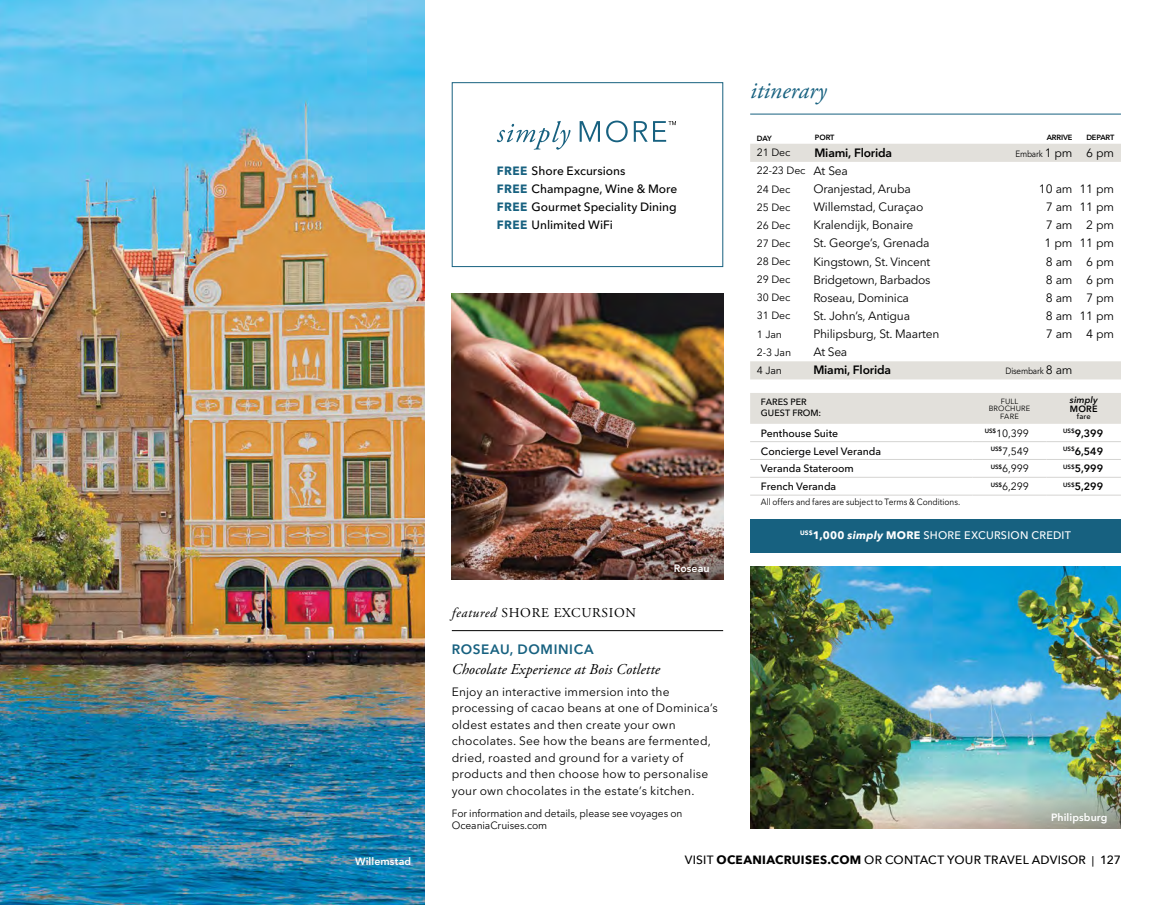
<style>
.page{position:relative;width:1175px;height:905px;background:#fff}
.page>*{position:absolute;margin:0;border:0;box-sizing:border-box;transform-origin:0 0}
.t1{font:italic 24px "Adobe Garamond Pro";color:#176180}
.t2{font:italic 15px "Adobe Garamond Pro";letter-spacing:.01em;color:#000}
.t3{font:13.5px "Adobe Garamond Pro";letter-spacing:.05em;color:#000}
.t4{font:600 13.5px "Avenir Next LT Pro";letter-spacing:.045em;color:#176180}
.t5{font:12px/16.5px "Avenir Next LT Pro";letter-spacing:.01em;color:#000}
.t6{font:12px "Avenir Next LT Pro";letter-spacing:-.015em;color:#000}
.t7{font:500 12px/18px "Avenir Next LT Pro";color:#000}
.t8{font:500 12px "Avenir Next";letter-spacing:.02em;color:#000}
.t9{font:600 12px "Avenir Next LT Pro";letter-spacing:-.015em;color:#000}
.t10{font:12px "Avenir Next LT Pro";letter-spacing:-.025em;color:#000}
.t11{font:500 10.8px "Avenir Next LT Pro";letter-spacing:.025em;color:#fff}
.t12{font:10.5px/12px "Avenir Next LT Pro";letter-spacing:-.01em;color:#000}
.t13{font:500 10.5px "Avenir Next LT Pro";letter-spacing:-.005em;color:#000}
.t14{font:600 10.5px "Avenir Next LT Pro";letter-spacing:.01em;color:#fff}
.t15{font:600 10.5px "Avenir Next LT Pro";color:#000}
.t16{font:9px "Avenir Next LT Pro";letter-spacing:-.01em;color:#000;scale:.92 1}
.t17{font:9px "Avenir Next LT Pro";letter-spacing:-.01em;color:#000;scale:.9 1}
.t18{font:500 9px/10.6px "Avenir Next LT Pro";letter-spacing:.005em;color:#000}
.t19{font:italic 600 9px "Avenir Next LT Pro";letter-spacing:.015em;color:#000}
.t20{font:600 9px "Avenir Next LT Pro";color:#000}
.t21{font:600 7.5px "Avenir Next LT Pro";letter-spacing:-.015em;color:#000}
.t22{font:7.5px/7.5px "Avenir Next LT Pro";letter-spacing:.02em;color:#000;text-align:center}
.t23{font:500 7.5px "Avenir Next LT Pro";color:#000}
.s1{font-weight:700;color:#176180}
.s2{font-style:italic}
.s3{font-size:12px}
.s4{font-weight:700}
.s5{font-weight:700;font-style:italic}
.s6{font-size:10.5px}
</style>
<div class="page">
<hr style="left:750px;top:114px;width:370px;height:1px;background:#176180">
<hr style="left:452px;top:630px;width:271px;height:1px;background:#000">
<div style="left:452px;top:82px;width:271px;height:185px;border:1px solid #176180"></div>
<svg style="left:497px;top:121px;width:179px;height:29px"></svg>
<img style="left:452px;top:294px;width:271px;height:232px">
<img style="left:452px;top:526px;width:271px;height:54px">
<img style="left:750px;top:566px;width:370px;height:199px">
<img style="left:750px;top:765px;width:370px;height:63px">
<svg style="left:750px;top:144px;width:371px;height:235px"></svg>
<div style="left:750px;top:519px;width:370px;height:34px;background:#176180"></div>
<img style="left:0;top:0;width:425px;height:904px">
<div style="left:750px;top:393px;width:370px;height:31px;background:#e2e0db"></div>
<hr style="left:750px;top:441px;width:222px;height:1px;background:#d5d4d2">
<hr style="left:972px;top:441px;width:74px;height:1px;background:#d5d4d2">
<hr style="left:1046px;top:441px;width:74px;height:1px;background:#d5d4d2">
<hr style="left:750px;top:459px;width:222px;height:1px;background:#d5d4d2">
<hr style="left:972px;top:459px;width:74px;height:1px;background:#d5d4d2">
<hr style="left:1046px;top:459px;width:74px;height:1px;background:#d5d4d2">
<hr style="left:750px;top:477px;width:222px;height:1px;background:#d5d4d2">
<hr style="left:972px;top:477px;width:74px;height:1px;background:#d5d4d2">
<hr style="left:1046px;top:477px;width:74px;height:1px;background:#d5d4d2">
<hr style="left:750px;top:495px;width:222px;height:1px;background:#d5d4d2">
<hr style="left:972px;top:495px;width:74px;height:1px;background:#d5d4d2">
<hr style="left:1046px;top:495px;width:74px;height:1px;background:#d5d4d2">
<p class="t14" style="left:355px;top:854px;width:58px">Willemstad</p>
<p class="t7" style="left:497px;top:161px;width:182px"><span class="s1">FREE</span> Shore Excursions<br><span class="s1">FREE</span> Champagne, Wine &amp; More<br><span class="s1">FREE</span> Gourmet Speciality Dining<br><span class="s1">FREE</span> Unlimited WiFi</p>
<p class="t3" style="left:452px;top:604px;width:186px"><span class="s2">featured</span> SHORE EXCURSION</p>
<p class="t14" style="left:673px;top:562px;width:37px">Roseau</p>
<p class="t4" style="left:452px;top:641px;width:143px">ROSEAU, DOMINICA</p>
<p class="t2" style="left:452px;top:659px;width:210px">Chocolate Experience at Bois Cotlette</p>
<p class="t5" style="left:452px;top:683px;width:268px">Enjoy an interactive immersion into the processing of cacao beans at one of Dominica’s oldest estates and then create your own chocolates. See how the beans are fermented, dried, roasted and ground for a variety of products and then choose how to personalise your own chocolates in the estate’s kitchen.</p>
<p class="t12" style="left:452px;top:807px;width:232px">For information and details, please see voyages on<br>OceaniaCruises.com</p>
<h1 class="t1" style="left:750px;top:76px;width:78px">itinerary</h1>
<p class="t21" style="left:757px;top:133px;width:16px">DAY</p>
<p class="t21" style="left:815px;top:133px;width:21px">PORT</p>
<p class="t21" style="left:1046px;top:133px;width:27px">ARRIVE</p>
<p class="t21" style="left:1086px;top:133px;width:30px">DEPART</p>
<p class="t12" style="left:757px;top:147px;width:35px">21 Dec</p>
<p class="t9" style="left:814px;top:145px;width:79px">Miami, Florida</p>
<p class="t17" style="left:1015px;top:148px;width:111px">Embark <span class="s3">1 pm 6 pm</span></p>
<p class="t12" style="left:757px;top:162px;width:92px;line-height:18.1px">22-23 Dec <span class="s3">At Sea<br></span>24 Dec</p>
<p class="t6" style="left:813px;top:182px;width:99px">Oranjestad, Aruba</p>
<p class="t5" style="left:1039px;top:181px;width:77px">10 am 11 pm</p>
<p class="t12" style="left:757px;top:201px;width:35px">25 Dec</p>
<p class="t6" style="left:813px;top:200px;width:112px">Willemstad, Curaçao</p>
<p class="t5" style="left:1045px;top:199px;width:70px">7 am 11 pm</p>
<p class="t12" style="left:757px;top:219px;width:35px">26 Dec</p>
<p class="t6" style="left:813px;top:218px;width:101px">Kralendijk, Bonaire</p>
<p class="t5" style="left:1045px;top:217px;width:70px">7 am 2 pm</p>
<p class="t12" style="left:757px;top:237px;width:35px">27 Dec</p>
<p class="t6" style="left:813px;top:236px;width:118px">St. George’s, Grenada</p>
<p class="t5" style="left:1044px;top:235px;width:71px">1 pm 11 pm</p>
<p class="t12" style="left:757px;top:255px;width:35px">28 Dec</p>
<p class="t6" style="left:813px;top:254px;width:118px">Kingstown, St. Vincent</p>
<p class="t5" style="left:1045px;top:253px;width:70px">8 am 6 pm</p>
<p class="t12" style="left:757px;top:273px;width:35px">29 Dec</p>
<p class="t10" style="left:813px;top:272px;width:119px">Bridgetown, Barbados</p>
<p class="t5" style="left:1045px;top:271px;width:70px">8 am 6 pm</p>
<p class="t12" style="left:757px;top:291px;width:35px">30 Dec</p>
<p class="t6" style="left:813px;top:290px;width:97px">Roseau, Dominica</p>
<p class="t5" style="left:1045px;top:289px;width:70px">8 am 7 pm</p>
<p class="t12" style="left:757px;top:310px;width:35px">31 Dec</p>
<p class="t6" style="left:813px;top:308px;width:98px">St. John’s, Antigua</p>
<p class="t5" style="left:1045px;top:307px;width:70px">8 am 11 pm</p>
<p class="t12" style="left:757px;top:328px;width:27px">1 Jan</p>
<p class="t6" style="left:813px;top:327px;width:127px">Philipsburg, St. Maarten</p>
<p class="t5" style="left:1045px;top:326px;width:70px">7 am 4 pm</p>
<p class="t12" style="left:757px;top:346px;width:36px">2-3 Jan</p>
<p class="t5" style="left:813px;top:344px;width:35px">At Sea</p>
<p class="t12" style="left:757px;top:364px;width:27px">4 Jan</p>
<p class="t9" style="left:813px;top:363px;width:79px">Miami, Florida</p>
<p class="t17" style="left:1005px;top:366px;width:76px">Disembark <span class="s3">8 am</span></p>
<p class="t18" style="left:761px;top:397px;width:62px">FARES PER<br>GUEST FROM:</p>
<p class="t22" style="left:988px;top:397px;width:43px">FULL<br>BROCHURE<br>FARE</p>
<p class="t19" style="left:1069px;top:394px;width:29px">simply</p>
<p class="t20" style="left:1070px;top:403px;width:29px">MORE</p>
<p class="t23" style="left:1076px;top:412px;width:15px">fare</p>
<p class="t13" style="left:761px;top:426px;width:79px">Penthouse Suite</p>
<p class="t12" style="left:984px;top:427px;width:46px"><sup>US$</sup>10,399</p>
<p class="t15" style="left:1063px;top:426px;width:41px"><sup>US$</sup>9,399</p>
<p class="t13" style="left:761px;top:444px;width:122px">Concierge Level Veranda</p>
<p class="t12" style="left:990px;top:445px;width:40px"><sup>US$</sup>7,549</p>
<p class="t15" style="left:1063px;top:444px;width:41px"><sup>US$</sup>6,549</p>
<p class="t13" style="left:761px;top:462px;width:94px">Veranda Stateroom</p>
<p class="t12" style="left:990px;top:462px;width:40px"><sup>US$</sup>6,999</p>
<p class="t15" style="left:1063px;top:462px;width:41px"><sup>US$</sup>5,999</p>
<p class="t13" style="left:761px;top:480px;width:77px">French Veranda</p>
<p class="t12" style="left:990px;top:480px;width:40px"><sup>US$</sup>6,299</p>
<p class="t15" style="left:1063px;top:480px;width:41px"><sup>US$</sup>5,299</p>
<p class="t16" style="left:761px;top:497px;width:218px">All offers and fares are subject to Terms &amp; Conditions.</p>
<p class="t11" style="left:800px;top:528px;width:272px"><sup>US$</sup><span class="s4">1,000</span> <span class="s5">simply</span> <span class="s4">MORE</span> SHORE EXCURSION CREDIT</p>
<p class="t14" style="left:1045px;top:811px;width:43px">Ephesus</p>
<p class="t14" style="left:1051px;top:811px;width:58px">Philipsburg</p>
<p class="t8" style="left:685px;top:850px;width:437px">VISIT <span class="s4">OCEANIACRUISES.COM</span> OR CONTACT YOUR TRAVEL ADVISOR <span class="s6">|</span> 127</p>
</div>
